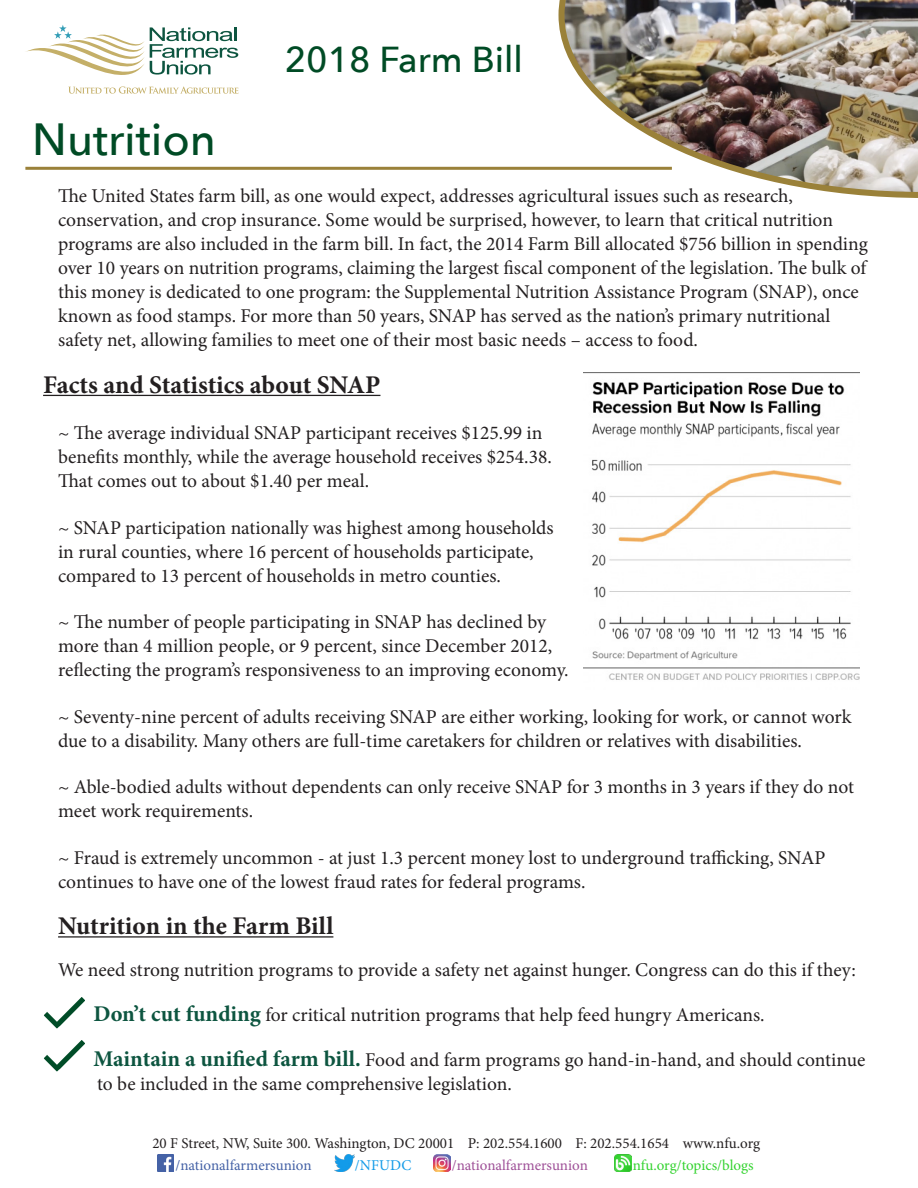
<style>
.page{position:relative;width:918px;height:1188px;background:#fff}
.page>*{position:absolute;margin:0;border:0;box-sizing:border-box;transform-origin:0 0}
.t1{font:500 45px "Avenir Next";color:#004b25}
.t2{font:500 36px "Avenir Next";color:#004b25}
.t3{font:700 25.5px "Minion Pro";letter-spacing:-.005em;color:#231f20}
.t4{font:19.5px/24px "Minion Pro";color:#231f20}
.t5{font:15px "Minion Pro";color:#231f20}
.t6{font:15px "Minion Pro";color:#4562a6}
.t7{font:15px "Minion Pro";color:#9f5198}
.t8{font:15px "Minion Pro";color:#34d330}
.t9{font:15px "Minion Pro";color:#139be8}
.s1{font-weight:700;font-size:22.5px;color:#0d5540}
</style>
<div class="page">
<img style="left:559px;top:0;width:359px;height:198px">
<svg style="left:26px;top:25px;width:212px;height:69px"></svg>
<hr style="left:25px;top:167px;width:647px;height:3px;background:#9a8139">
<img style="left:433px;top:1154px;width:17px;height:17px">
<img style="left:157px;top:1154px;width:17px;height:17px">
<img style="left:334px;top:1154px;width:21px;height:17px">
<img style="left:614px;top:1154px;width:17px;height:17px">
<hr style="left:43px;top:395px;width:337px;height:1px;background:#231f20">
<hr style="left:58px;top:936px;width:275px;height:2px;background:#231f20">
<img style="left:43px;top:1040px;width:41px;height:32px">
<img style="left:43px;top:997px;width:41px;height:32px">
<img style="left:584px;top:373px;width:275px;height:308px">
<p class="t1" style="left:32px;top:101px;width:185px">Nutrition</p>
<p class="t2" style="left:285px;top:29px;width:240px">2018 Farm Bill</p>
<p class="t4" style="left:58px;top:184px;width:811px">The United States farm bill, as one would expect, addresses agricultural issues such as research, conservation, and crop insurance. Some would be surprised, however, to learn that critical nutrition programs are also included in the farm bill. In fact, the 2014 Farm Bill allocated $756 billion in spending over 10 years on nutrition programs, claiming the largest fiscal component of the legislation. The bulk of this money is dedicated to one program: the Supplemental Nutrition Assistance Program (SNAP), once known as food stamps. For more than 50 years, SNAP has served as the nation’s primary nutritional safety net, allowing families to meet one of their most basic needs – access to food.</p>
<p class="t3" style="left:43px;top:367px;width:339px">Facts and Statistics about SNAP</p>
<p class="t4" style="left:58px;top:421px;width:495px">~ The average individual SNAP participant receives $125.99 in benefits monthly, while the average household receives $254.38.<br>That comes out to about $1.40 per meal.</p>
<p class="t4" style="left:58px;top:516px;width:497px">~ SNAP participation nationally was highest among households in rural counties, where 16 percent of households participate, compared to 13 percent of households in metro counties.</p>
<p class="t4" style="left:58px;top:610px;width:512px">~ The number of people participating in SNAP has declined by more than 4 million people, or 9 percent, since December 2012, reflecting the program’s responsiveness to an improving economy.</p>
<p class="t4" style="left:58px;top:705px;width:795px">~ Seventy-nine percent of adults receiving SNAP are either working, looking for work, or cannot work due to a disability. Many others are full-time caretakers for children or relatives with disabilities.</p>
<p class="t4" style="left:58px;top:775px;width:798px">~ Able-bodied adults without dependents can only receive SNAP for 3 months in 3 years if they do not meet work requirements.</p>
<p class="t4" style="left:58px;top:846px;width:769px">~ Fraud is extremely uncommon - at just 1.3 percent money lost to underground trafficking, SNAP continues to have one of the lowest fraud rates for federal programs.</p>
<p class="t3" style="left:58px;top:908px;width:277px">Nutrition in the Farm Bill</p>
<p class="t4" style="left:58px;top:958px;width:799px">We need strong nutrition programs to provide a safety net against hunger. Congress can do this if they:</p>
<p class="t4" style="left:93px;top:1003px;width:673px"><span class="s1">Don’t cut funding</span> for critical nutrition programs that help feed hungry Americans.</p>
<p class="t4" style="left:93px;top:1048px;width:773px"><span class="s1">Maintain a unified farm bill.</span> Food and farm programs go hand-in-hand, and should continue to be included in the same comprehensive legislation.</p>
<p class="t5" style="left:152px;top:1134px;width:609px">20 F Street, NW, Suite 300. Washington, DC 20001 P: 202.554.1600 F: 202.554.1654 www.nfu.org</p>
<p class="t6" style="left:175px;top:1155px;width:138px">/nationalfarmersunion</p>
<p class="t9" style="left:355px;top:1155px;width:58px">/NFUDC</p>
<p class="t7" style="left:452px;top:1155px;width:138px">/nationalfarmersunion</p>
<p class="t8" style="left:633px;top:1155px;width:122px">nfu.org/topics/blogs</p>
</div>
